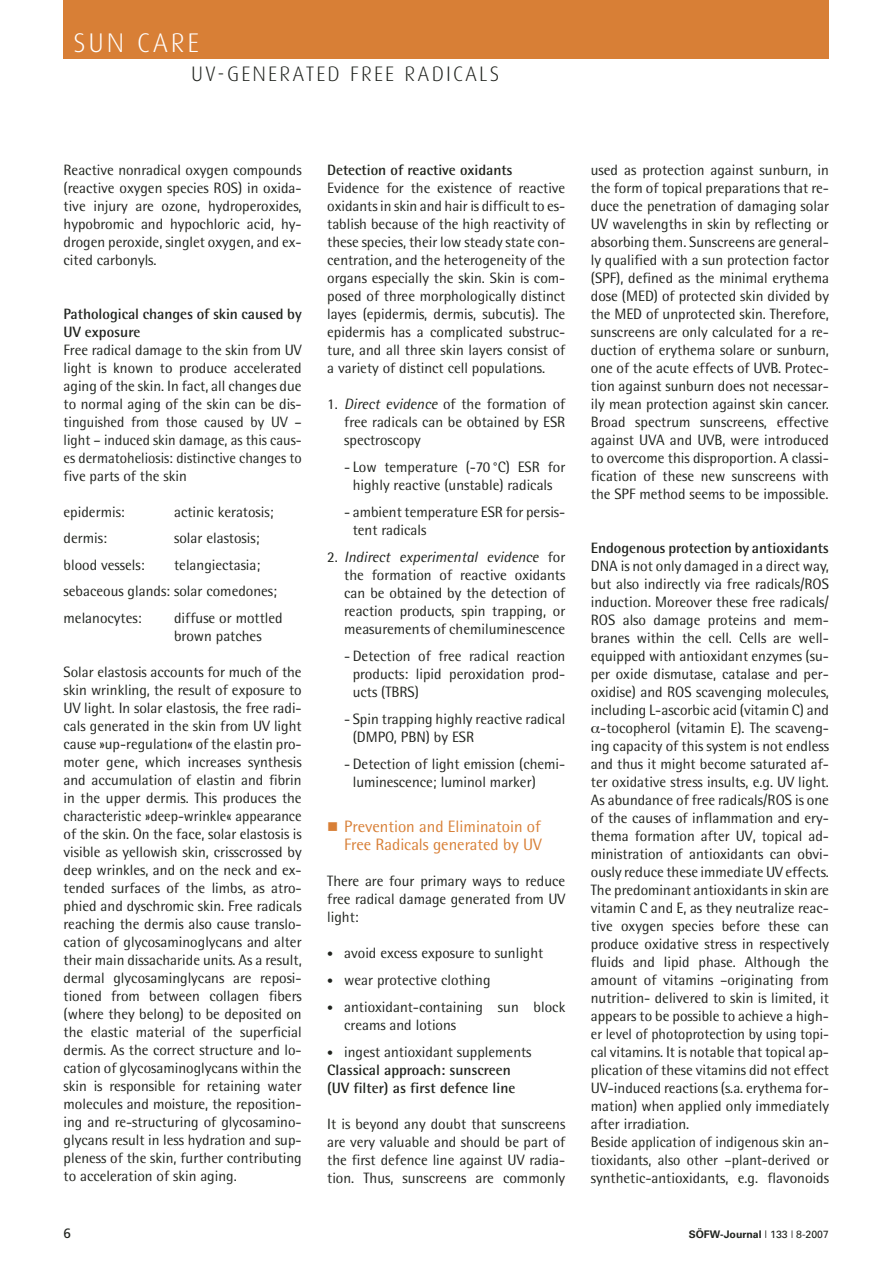
<style>
.page{position:relative;width:893px;height:1263px;background:#fff}
.page>*{position:absolute;margin:0;border:0;box-sizing:border-box;transform-origin:0 0}
.t1{font:300 27px "Dax";letter-spacing:.1em;color:#fff}
.t2{font:300 21px "Dax";letter-spacing:.1em;color:#20231e}
.t3{font:16.5px/18px "Rotis Semi Sans";color:#d87f36}
.t4{font:15px/18px "Rotis Semi Sans";color:#20231e;text-align:justify}
.t5{font:700 15px/18px "Rotis Semi Sans";color:#20231e}
.t6{font:15px "Rotis Semi Sans";color:#20231e;scale:.96 1}
.t7{font:13.5px "Frutiger";color:#20231e}
.t8{font:700 10.5px "Univers";color:#20231e}
.s1{font-weight:700}
.s2{font-style:italic}
.s3{font-size:12px}
.s4{font-weight:400;font-size:12px}
.s5{font-weight:400}
</style>
<div class="page">
<div style="left:64px;top:0;width:765px;height:59px;background:#d87f36"></div>
<p class="t1" style="left:74px;top:29px;width:127px">SUN CARE</p>
<p class="t2" style="left:191px;top:64px;width:310px">UV-GENERATED FREE RADICALS</p>
<p class="t4" style="left:64px;top:162px;width:240px">Reactive nonradical oxygen compounds (reactive oxygen species ROS) in oxida&shy;tive injury are ozone, hydroperoxides, hypobromic and hypochloric acid, hy&shy;drogen peroxide, singlet oxygen, and ex&shy;cited carbonyls.</p>
<p class="t4" style="left:64px;top:306px;width:240px;text-align:left"><span class="s1">Pathological changes of skin caused by UV exposure<br></span>Free radical damage to the skin from UV light is known to produce accelerated aging of the skin. In fact, all changes due to normal aging of the skin can be dis&shy;tinguished from those caused by UV – light – induced skin damage, as this caus&shy;es dermatoheliosis: distinctive changes to five parts of the skin</p>
<p class="t4" style="left:64px;top:504px;width:63px">epidermis:</p>
<p class="t4" style="left:174px;top:504px;width:101px">actinic keratosis;</p>
<p class="t4" style="left:64px;top:530px;width:45px">dermis:</p>
<p class="t4" style="left:174px;top:530px;width:87px">solar elastosis;</p>
<p class="t4" style="left:64px;top:557px;width:83px">blood vessels:</p>
<p class="t4" style="left:64px;top:553px;width:215px;line-height:26.5px;text-align:left;text-indent:111px">telangiectasia; sebaceous glands: solar comedones; melanocytes:</p>
<p class="t4" style="left:174px;top:610px;width:110px">diffuse or mottled brown patches</p>
<p class="t4" style="left:64px;top:664px;width:240px">Solar elastosis accounts for much of the skin wrinkling, the result of exposure to UV light. In solar elastosis, the free radi&shy;cals generated in the skin from UV light cause »up-regulation« of the elastin pro&shy;moter gene, which increases synthesis and accumulation of elastin and fibrin in the upper dermis. This produces the characteristic »deep-wrinkle« appearance of the skin. On the face, solar elastosis is visible as yellowish skin, crisscrossed by deep wrinkles, and on the neck and ex&shy;tended surfaces of the limbs, as atro&shy;phied and dyschromic skin. Free radicals reaching the dermis also cause translo&shy;cation of glycosaminoglycans and alter their main dissacharide units. As a result, dermal glycosaminglycans are reposi&shy;tioned from between collagen fibers (where they belong) to be deposited on the elastic material of the superficial dermis. As the correct structure and lo&shy;cation of glycosaminoglycans within the skin is responsible for retaining water molecules and moisture, the reposition&shy;ing and re-structuring of glycosamino&shy;glycans result in less hydration and sup&shy;pleness of the skin, further contributing to acceleration of skin aging.</p>
<p class="t4" style="left:327px;top:162px;width:240px;text-align:left"><span class="s1">Detection of reactive oxidants </span>Evidence for the existence of reactive oxidants in skin and hair is difficult to es&shy;tablish because of the high reactivity of these species, their low steady state con&shy;centration, and the heterogeneity of the organs especially the skin. Skin is com&shy;posed of three morphologically distinct layes (epidermis, dermis, subcutis). The epidermis has a complicated substruc&shy;ture, and all three skin layers consist of a variety of distinct cell populations.</p>
<p class="t4" style="left:344px;top:396px;width:223px;text-indent:-17px">1. <span class="s2">Direct evidence</span> of the formation of free radicals can be obtained by ESR spectroscopy</p>
<p class="t4" style="left:344px;top:459px;width:223px;text-align:center">- Low temperature (-70 °C) ESR for highly reactive (unstable) radicals</p>
<p class="t4" style="left:353px;top:504px;width:214px;text-indent:-9px">- ambient temperature ESR for persis&shy;tent radicals</p>
<p class="t4" style="left:344px;top:549px;width:223px;text-indent:-17px">2. <span class="s2">Indirect experimental evidence</span> for the formation of reactive oxidants can be obtained by the detection of reaction products, spin trapping, or measurements of chemiluminescence</p>
<p class="t4" style="left:353px;top:648px;width:214px;text-indent:-9px">- Detection of free radical reaction products: lipid peroxidation prod&shy;ucts (TBRS)</p>
<p class="t4" style="left:353px;top:711px;width:214px;text-indent:-9px">- Spin trapping highly reactive radical (DMPO, PBN) by ESR</p>
<p class="t4" style="left:353px;top:756px;width:214px;text-indent:-9px">- Detection of light emission (chemi&shy;luminescence; luminol marker)</p>
<p class="t3" style="left:344px;top:819px;width:199px">Prevention and Eliminatoin of<br>Free Radicals generated by UV</p>
<p class="t4" style="left:327px;top:873px;width:240px">There are four primary ways to reduce free radical damage generated from UV light:</p>
<p class="t4" style="left:327px;top:945px;width:218px"><span class="s3">•</span> avoid excess exposure to sunlight</p>
<p class="t4" style="left:327px;top:972px;width:165px"><span class="s3">•</span> wear protective clothing</p>
<p class="t4" style="left:344px;top:999px;width:223px;text-indent:-17px"><span class="s3">•</span> antioxidant-containing sun block creams and lotions</p>
<p class="t5" style="left:327px;top:1044px;width:206px"><span class="s4">•</span> <span class="s5">ingest antioxidant supplements<br></span>Classical approach: sunscreen (UV filter) as first defence line</p>
<p class="t4" style="left:327px;top:1116px;width:240px">It is beyond any doubt that sunscreens are very valuable and should be part of the first defence line against UV radia&shy;tion. Thus, sunscreens are commonly</p>
<p class="t4" style="left:591px;top:162px;width:240px">used as protection against sunburn, in the form of topical preparations that re&shy;duce the penetration of damaging solar UV wavelengths in skin by reflecting or absorbing them. Sunscreens are general&shy;ly qualified with a sun protection factor (SPF), defined as the minimal erythema dose (MED) of protected skin divided by the MED of unprotected skin. Therefore, sunscreens are only calculated for a re&shy;duction of erythema solare or sunburn, one of the acute effects of UVB. Protec&shy;tion against sunburn does not necessar&shy;ily mean protection against skin cancer.<br>Broad spectrum sunscreens, effective against UVA and UVB, were introduced to overcome this disproportion. A classi&shy;fication of these new sunscreens with the SPF method seems to be impossible.</p>
<p class="t5" style="left:591px;top:540px;width:240px">Endogenous protection by antioxidants</p>
<p class="t4" style="left:591px;top:558px;width:240px">DNA is not only damaged in a direct way,</p>
<p class="t4" style="left:591px;top:576px;width:240px">but also indirectly via free radicals/ROS</p>
<p class="t4" style="left:591px;top:594px;width:240px">induction. Moreover these free radicals/</p>
<p class="t4" style="left:591px;top:612px;width:240px">ROS also damage proteins and mem-</p>
<p class="t4" style="left:591px;top:630px;width:240px">branes within the cell. Cells are well-</p>
<p class="t4" style="left:591px;top:648px;width:240px">equipped with antioxidant enzymes (su-</p>
<p class="t4" style="left:591px;top:666px;width:240px">per oxide dismutase, catalase and per-</p>
<p class="t4" style="left:591px;top:684px;width:240px">oxidise) and ROS scavenging molecules,</p>
<p class="t4" style="left:591px;top:702px;width:240px">including L-ascorbic acid (vitamin C) and</p>
<p class="t4" style="left:600px;top:720px;width:230px">-tocopherol (vitamin E). The scaveng-</p>
<p class="t4" style="left:591px;top:738px;width:240px">ing capacity of this system is not endless</p>
<p class="t4" style="left:591px;top:756px;width:240px">and thus it might become saturated af-</p>
<p class="t4" style="left:591px;top:774px;width:240px">ter oxidative stress insults, e.g. UV light.</p>
<p class="t4" style="left:591px;top:792px;width:240px">As abundance of free radicals/ROS is one</p>
<p class="t4" style="left:591px;top:810px;width:240px">of the causes of inflammation and ery-</p>
<p class="t4" style="left:591px;top:828px;width:240px">thema formation after UV, topical ad-</p>
<p class="t4" style="left:591px;top:846px;width:240px">ministration of antioxidants can obvi-</p>
<p class="t4" style="left:591px;top:864px;width:240px">ously reduce these immediate UV effects.</p>
<p class="t4" style="left:591px;top:882px;width:240px">The predominant antioxidants in skin are</p>
<p class="t4" style="left:591px;top:900px;width:240px">vitamin C and E, as they neutralize reac-</p>
<p class="t4" style="left:591px;top:918px;width:240px">tive oxygen species before these can</p>
<p class="t4" style="left:591px;top:936px;width:240px">produce oxidative stress in respectively</p>
<p class="t4" style="left:591px;top:954px;width:240px">fluids and lipid phase. Although the</p>
<p class="t4" style="left:591px;top:972px;width:240px">amount of vitamins –originating from</p>
<p class="t4" style="left:591px;top:990px;width:240px">nutrition- delivered to skin is limited, it</p>
<p class="t4" style="left:591px;top:1008px;width:240px">appears to be possible to achieve a high-</p>
<p class="t6" style="left:591px;top:1028px;width:250px">er level of photoprotection by using topi-</p>
<p class="t6" style="left:591px;top:1046px;width:250px">cal vitamins. It is notable that topical ap-</p>
<p class="t4" style="left:591px;top:1062px;width:240px">plication of these vitamins did not effect</p>
<p class="t4" style="left:591px;top:1080px;width:240px">UV-induced reactions (s.a. erythema for-</p>
<p class="t4" style="left:591px;top:1098px;width:240px">mation) when applied only immediately</p>
<p class="t4" style="left:591px;top:1116px;width:100px">after irradiation.</p>
<p class="t4" style="left:591px;top:1134px;width:240px">Beside application of indigenous skin an-</p>
<p class="t4" style="left:591px;top:1152px;width:240px">tioxidants, also other –plant-derived or</p>
<p class="t4" style="left:591px;top:1170px;width:240px">synthetic-antioxidants, e.g. flavonoids</p>
<p class="t7" style="left:64px;top:1228px;width:9px">6</p>
<p class="t8" style="left:689px;top:1230px;width:142px">SÖFW-Journal <span class="s5">| 133 | 8-2007</span></p>
</div>
